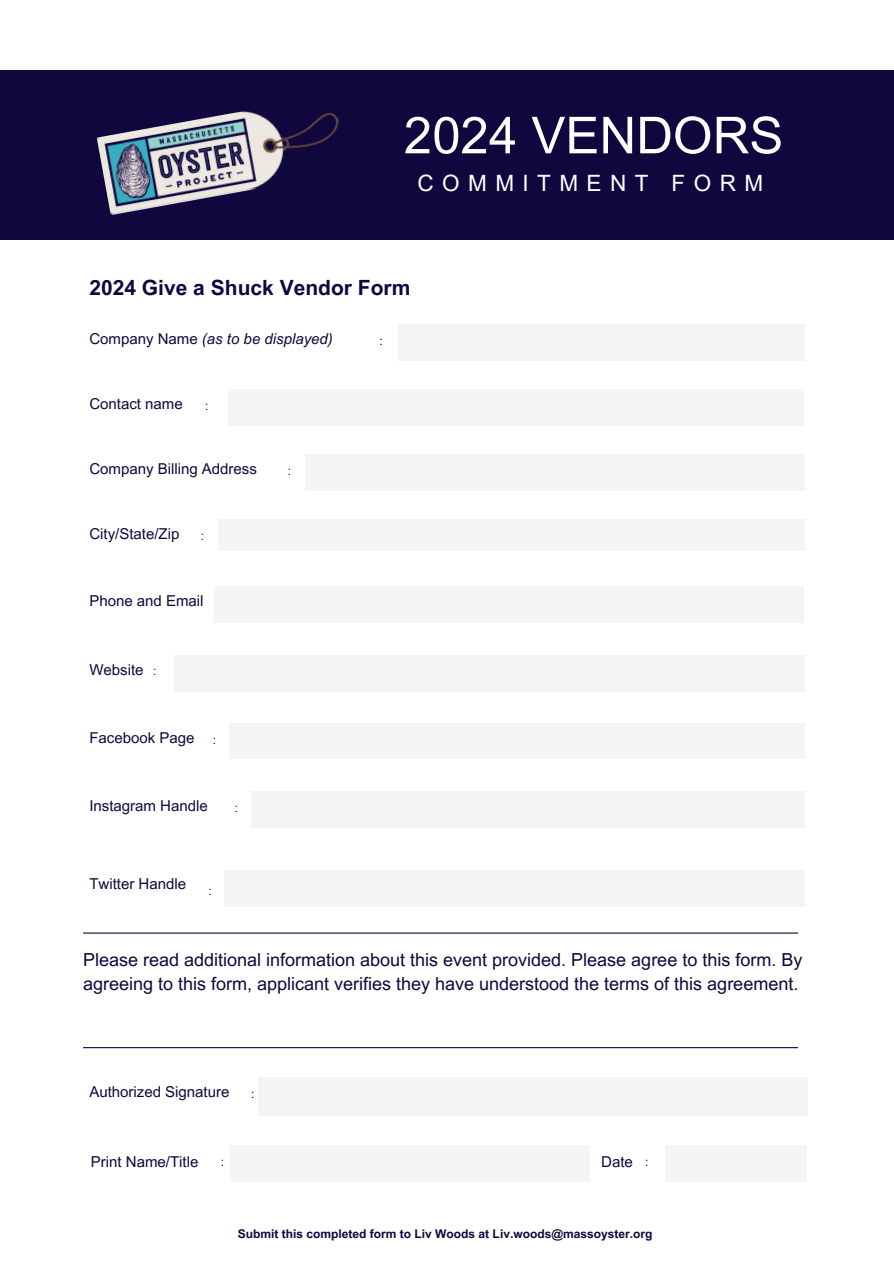
<style>
.page{position:relative;width:894px;height:1264px;background:#fff}
.page>*{position:absolute;margin:0;border:0;box-sizing:border-box;transform-origin:0 0}
.t1{font:51px "Arial MT Pro";color:#fff}
.t2{font:22.5px "Arial MT Pro";letter-spacing:.375em;color:#fff}
.t3{font:700 21px "Arial MT Pro";color:#0f073e}
.t4{font:18px/24.8px "Arial MT Pro";color:#0f073e}
.t5{font:15px "Arial MT Pro";color:#0f073e}
.t6{font:italic 15px "Arial MT Pro";color:#0f073e}
.t7{font:700 12px "Arial MT Pro";color:#0f073e}
.t8{font:12px "Arial MT Pro";color:#0e0d14}
.s1{font-style:normal}
</style>
<div class="page">
<div style="left:0;top:70px;width:893px;height:169px;background:#0f073e"></div>
<div style="left:398px;top:324px;width:406px;height:37px;background:#f4f4f4"></div>
<div style="left:228px;top:389px;width:576px;height:37px;background:#f4f4f4"></div>
<div style="left:305px;top:454px;width:499px;height:37px;background:#f4f4f4"></div>
<div style="left:218px;top:519px;width:586px;height:31px;background:#f4f4f4"></div>
<div style="left:214px;top:586px;width:590px;height:37px;background:#f4f4f4"></div>
<div style="left:174px;top:655px;width:630px;height:36px;background:#f4f4f4"></div>
<div style="left:228px;top:723px;width:576px;height:35px;background:#f4f4f4"></div>
<div style="left:251px;top:791px;width:553px;height:37px;background:#f4f4f4"></div>
<div style="left:224px;top:869px;width:580px;height:37px;background:#f4f4f4"></div>
<hr style="left:83px;top:932px;width:714px;height:1px;background:#0f073e">
<div style="left:258px;top:1077px;width:549px;height:39px;background:#f4f4f4"></div>
<div style="left:665px;top:1145px;width:141px;height:37px;background:#f4f4f4"></div>
<div style="left:230px;top:1145px;width:360px;height:37px;background:#f4f4f4"></div>
<hr style="left:83px;top:1047px;width:714px;height:1px;background:#0f073e">
<img style="left:97px;top:111px;width:242px;height:104px">
<h5 class="t1" style="left:404px;top:116px;width:381px">2024 VENDORS</h5>
<p class="t2" style="left:417px;top:175px;width:347px">COMMITMENT FORM</p>
<h1 class="t3" style="left:89px;top:279px;width:322px">2024 Give a Shuck Vendor Form</h1>
<h2 class="t6" style="left:89px;top:333px;width:245px"><span class="s1">Company Name</span> (as to be displayed)</h2>
<p class="t8" style="left:379px;top:336px;width:5px">:</p>
<h3 class="t5" style="left:89px;top:398px;width:95px">Contact name</h3>
<h5 class="t8" style="left:205px;top:401px;width:5px">:</h5>
<h5 class="t5" style="left:89px;top:463px;width:169px">Company Billing Address</h5>
<h5 class="t5" style="left:89px;top:528px;width:91px">City/State/Zip</h5>
<p class="t8" style="left:201px;top:531px;width:5px">:</p>
<h5 class="t5" style="left:89px;top:595px;width:116px">Phone and Email</h5>
<h5 class="t5" style="left:89px;top:664px;width:56px">Website</h5>
<p class="t8" style="left:153px;top:666px;width:5px">:</p>
<h5 class="t5" style="left:89px;top:732px;width:107px">Facebook Page</h5>
<p class="t8" style="left:213px;top:735px;width:5px">:</p>
<h5 class="t5" style="left:89px;top:800px;width:120px">Instagram Handle</h5>
<p class="t8" style="left:235px;top:802px;width:5px">:</p>
<h5 class="t5" style="left:89px;top:878px;width:98px">Twitter Handle</h5>
<p class="t8" style="left:208px;top:886px;width:5px">:</p>
<p class="t8" style="left:288px;top:466px;width:5px">:</p>
<p class="t4" style="left:83px;top:949px;width:720px">Please read additional information about this event provided. Please agree to this form. By agreeing to this form, applicant verifies they have understood the terms of this agreement.</p>
<h4 class="t5" style="left:89px;top:1086px;width:142px">Authorized Signature</h4>
<h5 class="t8" style="left:251px;top:1089px;width:5px">:</h5>
<h5 class="t5" style="left:91px;top:1156px;width:109px">Print Name/Title</h5>
<p class="t8" style="left:221px;top:1157px;width:5px">:</p>
<h5 class="t5" style="left:601px;top:1156px;width:33px">Date</h5>
<p class="t8" style="left:645px;top:1157px;width:5px">:</p>
<p class="t7" style="left:238px;top:1228px;width:416px">Submit this completed form to Liv Woods at Liv.woods@massoyster.org</p>
</div>
